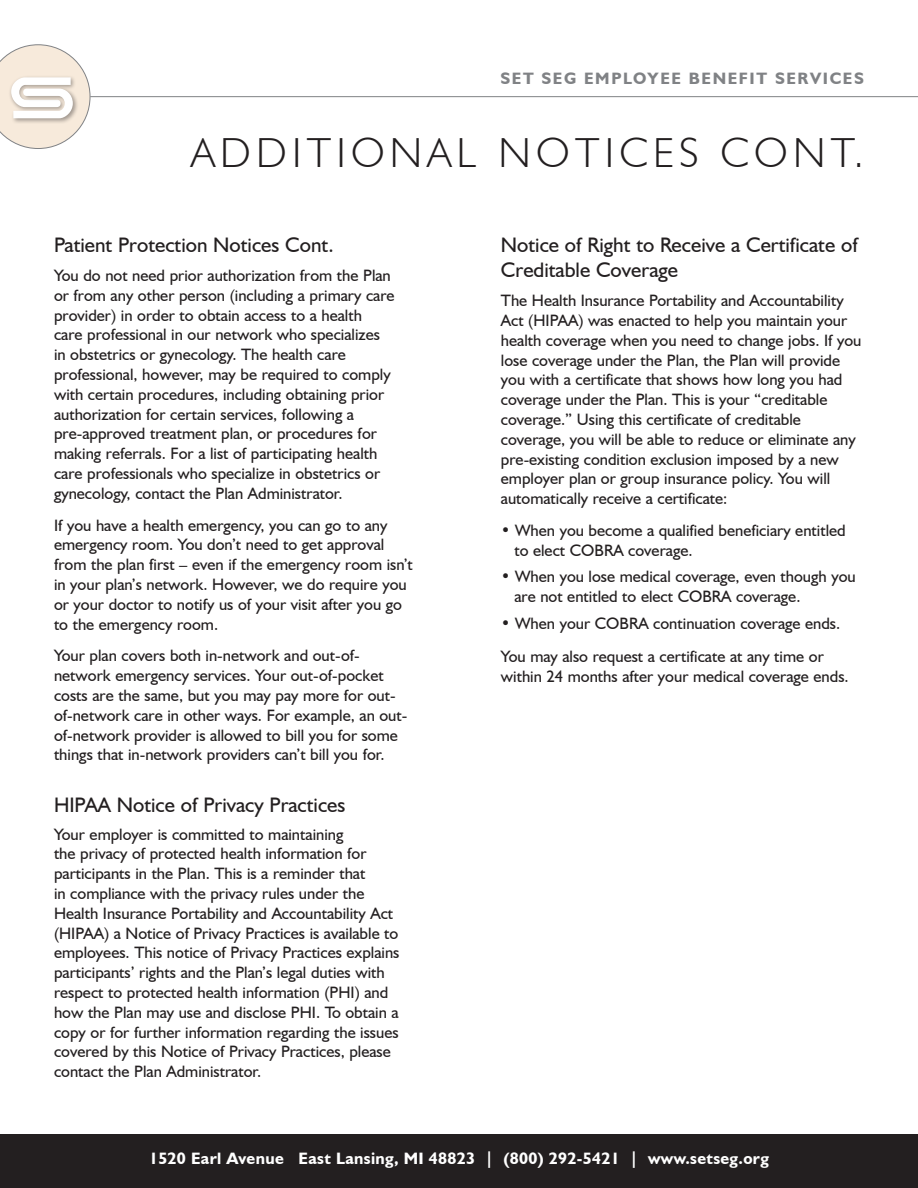
<style>
.page{position:relative;width:918px;height:1188px;background:#fff}
.page>*{position:absolute;margin:0;border:0;box-sizing:border-box;transform-origin:0 0}
.MBR_Red_Title_mj{font:300 42px "Humanist 521 BT";letter-spacing:.125em;color:#231f20}
.body_copy_mj{font:21px "Humanist 521 BT";color:#231f20}
.body_copy_mj-2{font:16.5px/19.8px "Humanist 521 BT";color:#231f20}
.t1{font:700 16.5px "Humanist 521 BT";letter-spacing:.02em;color:#fff}
.t2{font:700 16.5px "Humanist 521 BT";letter-spacing:.1em;color:#808285}
</style>
<div class="page">
<hr style="left:90px;top:96px;width:828px;height:1px;background:#808285">
<svg style="left:0;top:44px;width:90px;height:105px"></svg>
<div style="left:0;top:1134px;width:918px;height:54px;background:#231f20"></div>
<p class="t2" style="left:500px;top:68px;width:365px">SET SEG EMPLOYEE BENEFIT SERVICES</p>
<p class="MBR_Red_Title_mj" style="left:191px;top:127px;width:674px">ADDITIONAL NOTICES CONT.</p>
<p class="body_copy_mj" style="left:54px;top:232px;width:281px">Patient Protection Notices Cont.</p>
<p class="body_copy_mj" style="left:501px;top:232px;width:358px">Notice of Right to Receive a Certificate of</p>
<p class="body_copy_mj-2" style="left:54px;top:265px;width:338px">You do not need prior authorization from the Plan</p>
<p class="body_copy_mj" style="left:501px;top:257px;width:179px">Creditable Coverage</p>
<p class="body_copy_mj-2" style="left:54px;top:285px;width:342px">or from any other person (including a primary care provider) in order to obtain access to a health care professional in our network who specializes in obstetrics or gynecology. The health care professional, however, may be required to comply with certain procedures, including obtaining prior authorization for certain services, following a pre-approved treatment plan, or procedures for making referrals. For a list of participating health care professionals who specialize in obstetrics or gynecology, contact the Plan Administrator.</p>
<p class="body_copy_mj-2" style="left:54px;top:515px;width:360px">If you have a health emergency, you can go to any emergency room. You don’t need to get approval from the plan first – even if the emergency room isn’t in your plan’s network. However, we do require you or your doctor to notify us of your visit after you go to the emergency room.</p>
<p class="body_copy_mj-2" style="left:54px;top:646px;width:355px">Your plan covers both in-network and out-of&shy;network emergency services. Your out-of-pocket costs are the same, but you may pay more for out&shy;of-network care in other ways. For example, an out&shy;of-network provider is allowed to bill you for some things that in-network providers can’t bill you for.</p>
<p class="body_copy_mj-2" style="left:501px;top:290px;width:362px">The Health Insurance Portability and Accountability Act (HIPAA) was enacted to help you maintain your health coverage when you need to change jobs. If you lose coverage under the Plan, the Plan will provide you with a certificate that shows how long you had coverage under the Plan. This is your “creditable coverage.” Using this certificate of creditable coverage, you will be able to reduce or eliminate any pre-existing condition exclusion imposed by a new employer plan or group insurance policy. You will automatically receive a certificate:</p>
<p class="body_copy_mj-2" style="left:514px;top:520px;width:333px;text-indent:-14px">• When you become a qualified beneficiary entitled to elect COBRA coverage.</p>
<p class="body_copy_mj-2" style="left:514px;top:566px;width:343px;text-indent:-14px">• When you lose medical coverage, even though you are not entitled to elect COBRA coverage.</p>
<p class="body_copy_mj-2" style="left:501px;top:613px;width:341px">• When your COBRA continuation coverage ends.</p>
<p class="body_copy_mj-2" style="left:501px;top:646px;width:349px">You may also request a certificate at any time or within 24 months after your medical coverage ends.</p>
<p class="body_copy_mj" style="left:54px;top:791px;width:293px">HIPAA Notice of Privacy Practices</p>
<p class="body_copy_mj-2" style="left:54px;top:824px;width:347px">Your employer is committed to maintaining<br>the privacy of protected health information for participants in the Plan. This is a reminder that<br>in compliance with the privacy rules under the Health Insurance Portability and Accountability Act (HIPAA) a Notice of Privacy Practices is available to employees. This notice of Privacy Practices explains participants’ rights and the Plan’s legal duties with respect to protected health information (PHI) and how the Plan may use and disclose PHI. To obtain a copy or for further information regarding the issues covered by this Notice of Privacy Practices, please contact the Plan Administrator.</p>
<p class="t1" style="left:149px;top:1148px;width:621px">1520 Earl Avenue East Lansing, MI 48823 | (800) 292-5421 | www.setseg.org</p>
</div>
